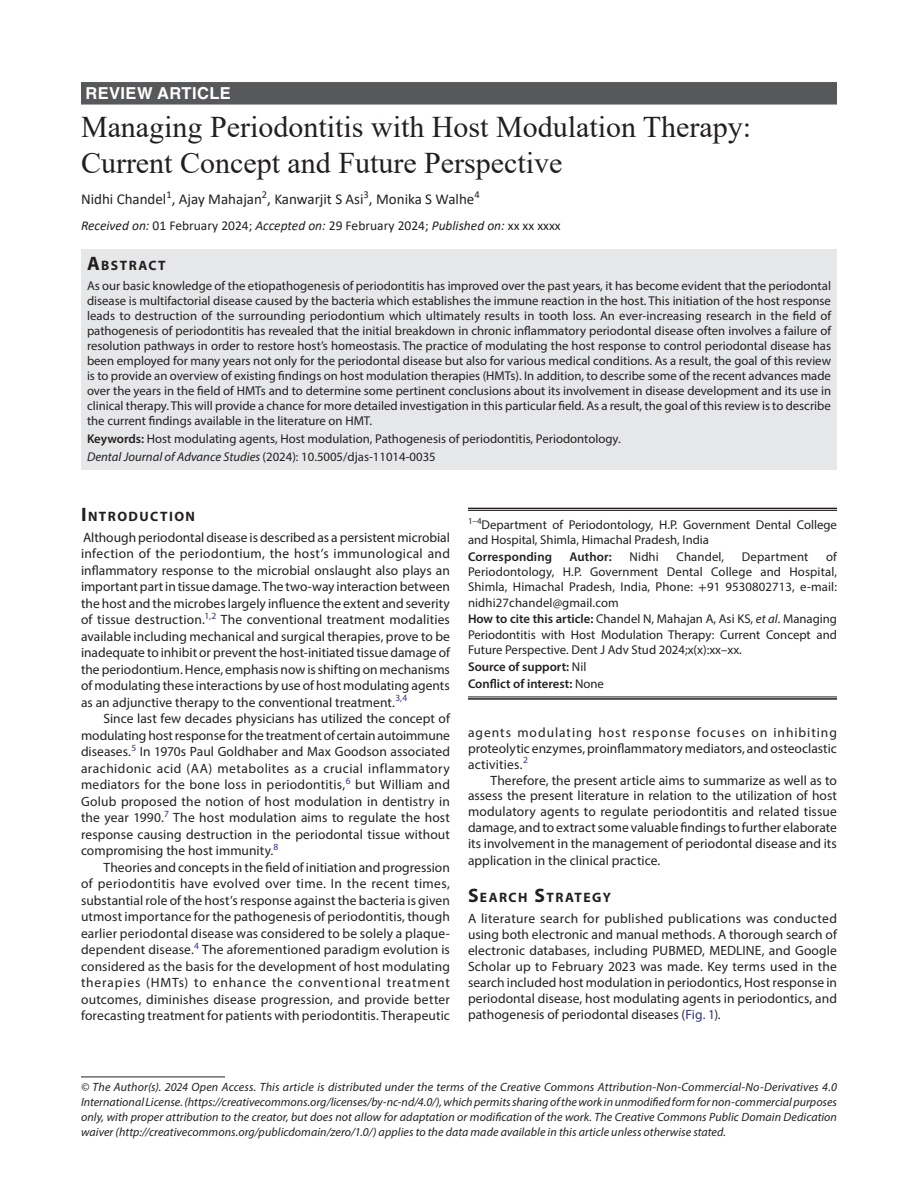
<style>
.page{position:relative;width:918px;height:1188px;background:#fff}
.page>*{position:absolute;margin:0;border:0;box-sizing:border-box;transform-origin:0 0}
.t1{font:30px/36px "Times New Roman";color:#231f20}
.ArticleType{font:700 16.5px "Helvetica LT Std";letter-spacing:.025em;color:#fff}
.AuthorName{font:15px "Calibri";color:#231f20}
.Head-1{font:700 13.65px "Myriad Pro";letter-spacing:.105em;color:#231f20}
.Head-1-first{font:700 13.65px "Myriad Pro";letter-spacing:.105em;color:#231f20}
.AbstractTitle{font:700 13.65px "Myriad Pro";letter-spacing:.105em;color:#231f20}
.Para-Indent{font:13.5px/16.5px "Myriad Pro";letter-spacing:.005em;color:#231f20;text-align:justify}
.Para-NoIndent{font:13.5px/16.5px "Myriad Pro";letter-spacing:.005em;color:#231f20;text-align:justify}
.PAS_History{font:13.5px "Calibri";color:#231f20}
.Abstract-Para-first{font:12.75px/15px "Myriad Pro";color:#231f20;text-align:justify}
.How_to_Cite{font:12.75px/15.3px "Myriad Pro";color:#231f20;text-align:justify}
.Corresponding_Author{font:12.75px/15.3px "Myriad Pro";letter-spacing:.01em;color:#231f20;text-align:justify}
.Affiliation-first{font:12.75px/15.3px "Myriad Pro";color:#231f20}
.Keywords{font:12.75px "Myriad Pro";color:#231f20}
.JT_DOI{font:12.75px "Myriad Pro";color:#231f20}
.COI{font:600 12.75px "Myriad Pro";color:#231f20}
.Corresponding_Author-2{font:600 12.75px "Myriad Pro";letter-spacing:.01em;color:#231f20}
.Source{font:600 12.75px "Myriad Pro";color:#231f20}
.FootNote{font:italic 12px/15px "Myriad Pro";letter-spacing:.005em;color:#231f20;text-align:justify}
.s1{font-style:italic}
.s2{font-size:19.5px}
.s3{font-weight:600}
.s4{font-family:"STIX General"}
.s5{font-weight:400}
.s6{color:#2e3092}
</style>
<div class="page">
<div style="left:81px;top:82px;width:756px;height:23px;background:#57585a"></div>
<div style="left:81px;top:250px;width:756px;height:25px;background:#e6e7e9"></div>
<div style="left:81px;top:274px;width:756px;height:160px;background:#e6e7e9"></div>
<div style="left:81px;top:427px;width:756px;height:25px;background:#e6e7e9"></div>
<div style="left:81px;top:445px;width:756px;height:25px;background:#e6e7e9"></div>
<hr style="left:81px;top:1077px;width:144px;height:1px;background:#231f20">
<hr style="left:468px;top:508px;width:369px;height:1px;background:#231f20">
<hr style="left:468px;top:510px;width:369px;height:1px;background:#231f20">
<hr style="left:468px;top:697px;width:369px;height:1px;background:#231f20">
<hr style="left:468px;top:698px;width:369px;height:2px;background:#231f20">
<p class="ArticleType" style="left:86px;top:83px;width:147px">REVIEW ARTICLE</p>
<p class="t1" style="left:81px;top:108px;width:672px">Managing Periodontitis with Host Modulation Therapy:<br>Current Concept and Future Perspective</p>
<p class="AuthorName" style="left:81px;top:189px;width:400px">Nidhi Chandel<sup>1</sup>, Ajay Mahajan<sup>2</sup>, Kanwarjit S Asi<sup>3</sup>, Monika S Walhe<sup>4</sup></p>
<p class="PAS_History" style="left:81px;top:216px;width:481px"><span class="s1">Received on:</span> 01 February 2024; <span class="s1">Accepted on:</span> 29 February 2024; <span class="s1">Published on:</span> xx xx xxxx</p>
<p class="AbstractTitle" style="left:87px;top:257px;width:80px"><span class="s2">A</span>BSTRACT</p>
<p class="Abstract-Para-first" style="left:87px;top:278px;width:746px">As our basic knowledge of the etiopathogenesis of periodontitis has improved over the past years, it has become evident that the periodontal disease is multifactorial disease caused by the bacteria which establishes the immune reaction in the host. This initiation of the host response leads to destruction of the surrounding periodontium which ultimately results in tooth loss. An ever-increasing research in the field of pathogenesis of periodontitis has revealed that the initial breakdown in chronic inflammatory periodontal disease often involves a failure of resolution pathways in order to restore host’s homeostasis. The practice of modulating the host response to control periodontal disease has been employed for many years not only for the periodontal disease but also for various medical conditions. As a result, the goal of this review is to provide an overview of existing findings on host modulation therapies (HMTs). In addition, to describe some of the recent advances made over the years in the field of HMTs and to determine some pertinent conclusions about its involvement in disease development and its use in clinical therapy. This will provide a chance for more detailed investigation in this particular field. As a result, the goal of this review is to describe the current findings available in the literature on HMT.</p>
<p class="Keywords" style="left:87px;top:431px;width:535px"><span class="s3">Keywords:</span> Host modulating agents, Host modulation, Pathogenesis of periodontitis, Periodontology.</p>
<p class="JT_DOI" style="left:87px;top:449px;width:350px"><span class="s1">Dental Journal of Advance Studies</span> (2024): 10.5005/djas-11014-0035</p>
<p class="Head-1-first" style="left:81px;top:507px;width:116px"><span class="s2">I</span>NTRODUCTION</p>
<p class="Para-NoIndent" style="left:81px;top:529px;width:371px">Although periodontal disease is described as a persistent microbial infection of the periodontium, the host’s immunological and inflammatory response to the microbial onslaught also plays an important part in tissue damage. The two-way interaction between the host and the microbes largely influence the extent and severity of tissue destruction.<sup>1,2</sup> The conventional treatment modalities available including mechanical and surgical therapies, prove to be inadequate to inhibit or prevent the host-initiated tissue damage of the periodontium. Hence, emphasis now is shifting on mechanisms of modulating these interactions by use of host modulating agents as an adjunctive therapy to the conventional treatment.<sup>3,4</sup></p>
<p class="Para-Indent" style="left:81px;top:710px;width:371px;text-indent:22px">Since last few decades physicians has utilized the concept of modulating host response for the treatment of certain autoimmune diseases.<sup>5</sup> In 1970s Paul Goldhaber and Max Goodson associated arachidonic acid (AA) metabolites as a crucial inflammatory mediators for the bone loss in periodontitis,<sup>6</sup> but William and Golub proposed the notion of host modulation in dentistry in the year 1990.<sup>7</sup> The host modulation aims to regulate the host response causing destruction in the periodontal tissue without compromising the host immunity.<sup>8</sup></p>
<p class="Para-Indent" style="left:81px;top:859px;width:371px;text-indent:22px">Theories and concepts in the field of initiation and progression of periodontitis have evolved over time. In the recent times, substantial role of the host’s response against the bacteria is given utmost importance for the pathogenesis of periodontitis, though earlier periodontal disease was considered to be solely a plaque&shy;dependent disease.<sup>4</sup> The aforementioned paradigm evolution is considered as the basis for the development of host modulating therapies (HMTs) to enhance the conventional treatment outcomes, diminishes disease progression, and provide better forecasting treatment for patients with periodontitis. Therapeutic</p>
<p class="Affiliation-first" style="left:468px;top:517px;width:371px"><sup>1–4</sup>Department of Periodontology, H.P. Government Dental College and Hospital, Shimla, Himachal Pradesh, India</p>
<p class="Corresponding_Author-2" style="left:468px;top:548px;width:86px">Corresponding</p>
<p class="Corresponding_Author-2" style="left:569px;top:548px;width:44px">Author:</p>
<p class="Corresponding_Author" style="left:630px;top:549px;width:31px">Nidhi</p>
<p class="Corresponding_Author" style="left:677px;top:549px;width:49px">Chandel,</p>
<p class="Corresponding_Author" style="left:742px;top:549px;width:68px">Department</p>
<p class="Corresponding_Author" style="left:468px;top:549px;width:371px;text-indent:358px">of Periodontology, H.P. Government Dental College and Hospital, Shimla, Himachal Pradesh, India, Phone: <span class="s4">+</span>91 9530802713, e-mail: nidhi27chandel@gmail.com</p>
<p class="How_to_Cite" style="left:468px;top:611px;width:371px"><span class="s3">How to cite this article:</span> Chandel N, Mahajan A, Asi KS, <span class="s1">et al</span>. Managing Periodontitis with Host Modulation Therapy: Current Concept and Future Perspective. Dent J Adv Stud 2024;x(x):xx–xx.</p>
<p class="Source" style="left:468px;top:658px;width:120px">Source of support: <span class="s5">Nil</span></p>
<p class="COI" style="left:468px;top:675px;width:137px">Conflict of interest: <span class="s5">None</span></p>
<p class="Para-Indent" style="left:468px;top:724px;width:370px;line-height:15.9px">agents modulating host response focuses on inhibiting proteolytic enzymes, proinflammatory mediators, and osteoclastic activities.<sup>2</sup></p>
<p class="Para-Indent" style="left:468px;top:772px;width:371px;line-height:16px;text-indent:22px">Therefore, the present article aims to summarize as well as to assess the present literature in relation to the utilization of host modulatory agents to regulate periodontitis and related tissue damage, and to extract some valuable findings to further elaborate its involvement in the management of periodontal disease and its application in the clinical practice.</p>
<p class="Head-1" style="left:468px;top:889px;width:145px"><span class="s2">S</span>EARCH <span class="s2">S</span>TRATEGY</p>
<p class="Para-NoIndent" style="left:468px;top:910px;width:371px;line-height:16px">A literature search for published publications was conducted using both electronic and manual methods. A thorough search of electronic databases, including PUBMED, MEDLINE, and Google Scholar up to February 2023 was made. Key terms used in the search included host modulation in periodontics, Host response in periodontal disease, host modulating agents in periodontics, and pathogenesis of periodontal diseases (<span class="s6">Fig. 1</span>).</p>
<p class="FootNote" style="left:81px;top:1079px;width:758px">© The Author(s). 2024 Open Access. This article is distributed under the terms of the Creative Commons Attribution-Non-Commercial-No-Derivatives 4.0<br>International License. (https://creativecommons.org/licenses/by-nc-nd/4.0/), which permits sharing of the work in unmodified form for non-commercial purposes only, with proper attribution to the creator, but does not allow for adaptation or modification of the work. The Creative Commons Public Domain Dedication waiver (http://creativecommons.org/publicdomain/zero/1.0/) applies to the data made available in this article unless otherwise stated.</p>
</div>
